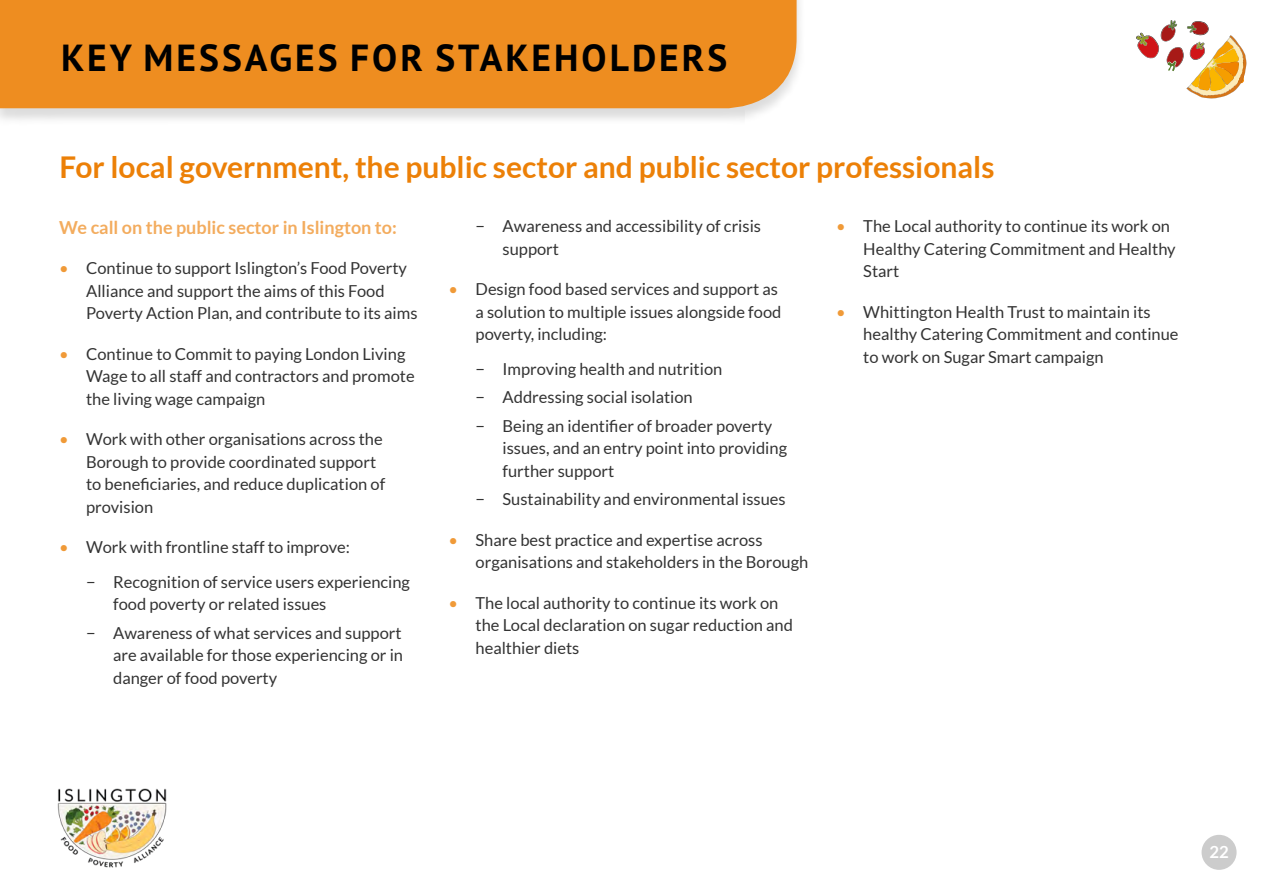
<style>
.page{position:relative;width:1263px;height:893px;background:#fff}
.page>*{position:absolute;margin:0;border:0;box-sizing:border-box;transform-origin:0 0}
.Heading_NEW{font:700 37.5px "PT Sans";letter-spacing:.08em;color:#000}
.front_pull_out{font:700 30px "Lato";color:#ec8007}
.Pull_out_text{font:700 18px "Lato";color:#f3ac5e}
.t1{font:700 16.65px "Lato";color:#fff}
.Body{font:16.5px/22.5px "Lato";color:#333}
.s1{color:#f09a38}
</style>
<div class="page">
<img style="left:57px;top:788px;width:110px;height:80px">
<div style="left:1201px;top:835px;width:35px;height:35px;background:#ccc;border-radius:50%"></div>
<svg style="left:1136px;top:20px;width:110px;height:78px"></svg>
<div style="left:0;top:0;width:806px;height:126px;background:#000;opacity:.14"></div>
<div style="left:0;top:0;width:796px;height:108px;background:#ee8d20"></div>
<p class="Heading_NEW" style="left:61px;top:33px;width:668px">KEY MESSAGES FOR STAKEHOLDERS</p>
<p class="front_pull_out" style="left:60px;top:149px;width:936px">For local government, the public sector and public sector professionals</p>
<p class="Pull_out_text" style="left:59px;top:217px;width:339px">We call on the public sector in Islington to:</p>
<p class="Body" style="left:86px;top:257px;width:333px;text-indent:-27px"><span class="s1">•</span> Continue to support Islington’s Food Poverty<br>Alliance and support the aims of this Food<br>Poverty Action Plan, and contribute to its aims</p>
<p class="Body" style="left:86px;top:342px;width:330px;text-indent:-27px"><span class="s1">•</span> Continue to Commit to paying London Living<br>Wage to all staff and contractors and promote the living wage campaign</p>
<p class="Body" style="left:86px;top:428px;width:301px;text-indent:-27px"><span class="s1">•</span> Work with other organisations across the Borough to provide coordinated support to beneficiaries, and reduce duplication of provision</p>
<p class="Body" style="left:59px;top:536px;width:292px"><span class="s1">•</span> Work with frontline staff to improve:</p>
<p class="Body" style="left:113px;top:570px;width:298px;text-indent:-27px">− Recognition of service users experiencing food poverty or related issues</p>
<p class="Body" style="left:113px;top:621px;width:291px;text-align:justify;text-indent:-27px">− Awareness of what services and support are available for those experiencing or in danger of food poverty</p>
<p class="Body" style="left:503px;top:215px;width:260px;text-indent:-27px">− Awareness and accessibility of crisis support</p>
<p class="Body" style="left:476px;top:278px;width:307px;text-indent:-27px"><span class="s1">•</span> Design food based services and support as a solution to multiple issues alongside food poverty, including:</p>
<p class="Body" style="left:476px;top:358px;width:248px">− Improving health and nutrition</p>
<p class="Body" style="left:476px;top:386px;width:219px">− Addressing social isolation</p>
<p class="Body" style="left:503px;top:415px;width:286px;text-indent:-27px">− Being an identifier of broader poverty issues, and an entry point into providing further support</p>
<p class="Body" style="left:476px;top:488px;width:312px">− Sustainability and environmental issues</p>
<p class="Body" style="left:476px;top:529px;width:334px;text-indent:-27px"><span class="s1">•</span> Share best practice and expertise across organisations and stakeholders in the Borough</p>
<p class="Body" style="left:476px;top:592px;width:319px;text-indent:-27px"><span class="s1">•</span> The local authority to continue its work on the Local declaration on sugar reduction and healthier diets</p>
<p class="Body" style="left:863px;top:215px;width:314px;text-indent:-27px"><span class="s1">•</span> The Local authority to continue its work on<br>Healthy Catering Commitment and Healthy<br>Start</p>
<p class="Body" style="left:863px;top:301px;width:317px;text-indent:-27px"><span class="s1">•</span> Whittington Health Trust to maintain its healthy Catering Commitment and continue to work on Sugar Smart campaign</p>
<p class="t1" style="left:1209px;top:842px;width:21px">22</p>
</div>
